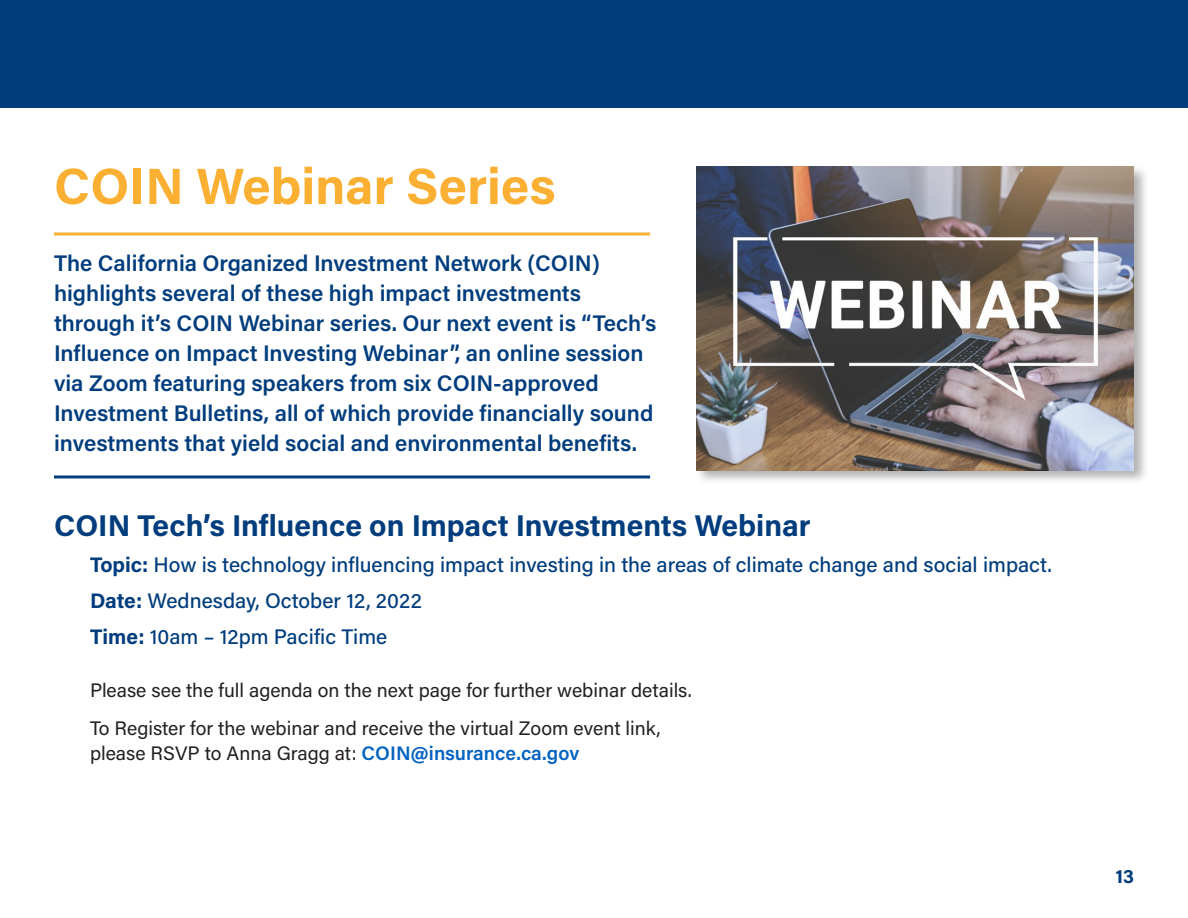
<style>
.page{position:relative;width:1188px;height:918px;background:#fff}
.page>*{position:absolute;margin:0;border:0;box-sizing:border-box;transform-origin:0 0}
.Head_1{font:700 51px "Acumin Pro";color:#fbb033}
.Sub_3{font:700 30px "Acumin Pro";color:#013d7d}
.Pull_quote{font:600 22.5px/30px "Acumin Pro";color:#013d7d}
.Sub_3-2{font:500 21px "Acumin Pro";color:#013d7d}
.Body{font:19.5px/25.5px "Acumin Pro";color:#231f20}
.t1{font:700 19.5px "Acumin Pro";color:#013d7d}
.s1{font-weight:700}
.s2{font-weight:600;color:#0563c1}
</style>
<div class="page">
<div style="left:0;top:0;width:1188px;height:108px;background:#013d7d"></div>
<hr style="left:54px;top:232px;width:596px;height:3px;background:#fbb033">
<hr style="left:54px;top:475px;width:596px;height:3px;background:#013d7d">
<div style="left:694px;top:164px;width:455px;height:321px;background:#231f20;opacity:.35"></div>
<img style="left:697px;top:166px;width:437px;height:304px">
<p class="Head_1" style="left:54px;top:150px;width:503px">COIN Webinar Series</p>
<p class="Pull_quote" style="left:54px;top:248px;width:604px">The California Organized Investment Network (COIN) highlights several of these high impact investments through it’s COIN Webinar series. Our next event is “Tech’s Influence on Impact Investing Webinar”, an online session via Zoom featuring speakers from six COIN-approved Investment Bulletins, all of which provide financially sound investments that yield social and environmental benefits.</p>
<p class="Sub_3" style="left:54px;top:504px;width:758px">COIN Tech’s Influence on Impact Investments Webinar</p>
<p class="Sub_3-2" style="left:90px;top:550px;width:963px"><span class="s1">Topic:</span> How is technology influencing impact investing in the areas of climate change and social impact.</p>
<p class="Sub_3-2" style="left:90px;top:586px;width:333px"><span class="s1">Date:</span> Wednesday, October 12, 2022</p>
<p class="Sub_3-2" style="left:90px;top:622px;width:299px"><span class="s1">Time:</span> 10am – 12pm Pacific Time</p>
<p class="Body" style="left:90px;top:677px;width:603px">Please see the full agenda on the next page for further webinar details.</p>
<p class="Body" style="left:90px;top:714px;width:572px">To Register for the webinar and receive the virtual Zoom event link, please RSVP to Anna Gragg at: <span class="s2">COIN@insurance.ca.gov</span></p>
<p class="t1" style="left:1115px;top:862px;width:20px">13</p>
</div>
